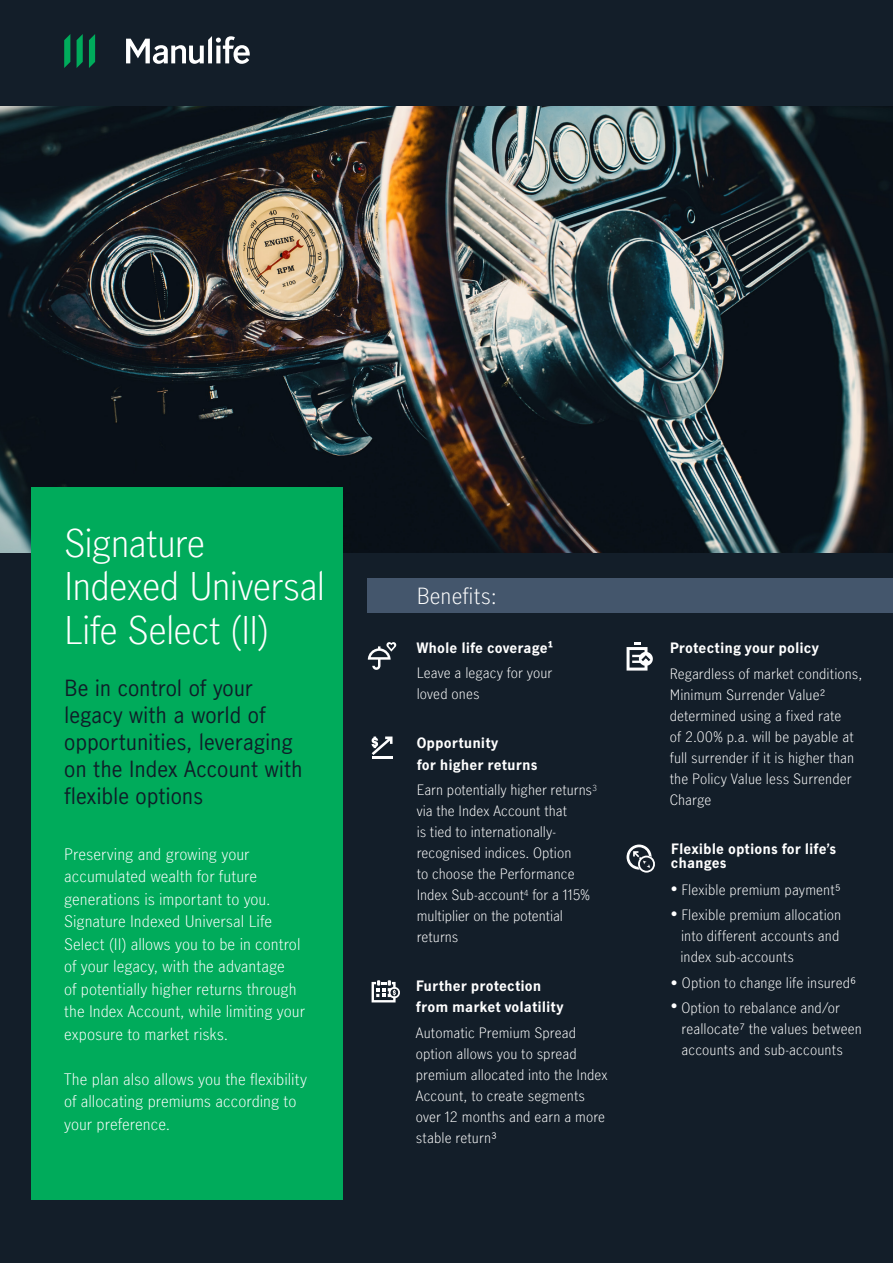
<style>
.page{position:relative;width:893px;height:1263px;background:#131e29}
.page>*{position:absolute;margin:0;border:0;box-sizing:border-box;transform-origin:0 0}
.t1{font:300 36px/43.2px "Manulife JH Sans";letter-spacing:-.02em;color:#fff}
.t2{font:21px/27px "Manulife JH Sans";color:#0f1e28}
.t3{font:300 21px "Manulife JH Sans";letter-spacing:.005em;color:#fff}
.t4{font:300 15px/22.5px "Manulife JH Sans";letter-spacing:.005em;color:#fff}
.t5{font:300 13.5px/21px "Manulife JH Sans";letter-spacing:.005em;color:#fff}
.t6{font:700 13.5px/14.2px "Manulife JH Sans";letter-spacing:.005em;color:#fff}
</style>
<div class="page">
<svg style="left:126px;top:36px;width:124px;height:28px"></svg>
<svg style="left:89px;top:34px;width:6px;height:34px"></svg>
<svg style="left:77px;top:34px;width:6px;height:34px"></svg>
<svg style="left:64px;top:34px;width:6px;height:34px"></svg>
<img style="left:0;top:106px;width:893px;height:447px">
<div style="left:31px;top:487px;width:312px;height:712px;background:#00ab5b"></div>
<div style="left:368px;top:578px;width:525px;height:34px;background:#44566c"></div>
<svg style="left:627px;top:844px;width:28px;height:29px"></svg>
<hr style="left:372px;top:756px;width:20px;height:3px;background:#fff">
<svg style="left:371px;top:736px;width:21px;height:19px"></svg>
<svg style="left:372px;top:980px;width:28px;height:22px"></svg>
<svg style="left:627px;top:642px;width:26px;height:28px"></svg>
<svg style="left:368px;top:642px;width:29px;height:28px"></svg>
<h1 class="t1" style="left:64px;top:520px;width:263px">Signature<br>Indexed Universal<br>Life Select (II)</h1>
<h2 class="t2" style="left:64px;top:673px;width:240px">Be in control of your legacy with a world of opportunities, leveraging on the Index Account with flexible options</h2>
<p class="t4" style="left:64px;top:842px;width:242px">Preserving and growing your accumulated wealth for future generations is important to you.<br>Signature Indexed Universal Life Select (II) allows you to be in control of your legacy, with the advantage<br>of potentially higher returns through the Index Account, while limiting your exposure to market risks.</p>
<p class="t4" style="left:64px;top:1067px;width:244px">The plan also allows you the flexibility of allocating premiums according to your preference.</p>
<h2 class="t3" style="left:417px;top:581px;width:81px">Benefits:</h2>
<p class="t6" style="left:417px;top:640px;width:138px">Whole life coverage¹</p>
<p class="t5" style="left:417px;top:662px;width:137px">Leave a legacy for your loved ones</p>
<p class="t6" style="left:417px;top:731px;width:122px;line-height:22.5px">Opportunity<br>for higher returns</p>
<p class="t5" style="left:417px;top:779px;width:182px">Earn potentially higher returns<sup>3 </sup>via the Index Account that<br>is tied to internationally&shy;recognised indices. Option<br>to choose the Performance<br>Index Sub-account<sup>4</sup> for a 115% multiplier on the potential returns</p>
<p class="t6" style="left:416px;top:975px;width:149px;line-height:21px">Further protection from market volatility</p>
<p class="t5" style="left:416px;top:1021px;width:193px">Automatic Premium Spread option allows you to spread premium allocated into the Index<br>Account, to create segments over 12 months and earn a more stable return3</p>
<p class="t6" style="left:670px;top:640px;width:151px">Protecting your policy</p>
<p class="t5" style="left:670px;top:662px;width:194px">Regardless of market conditions,<br>Minimum Surrender Value2 determined using a fixed rate<br>of 2.00% p.a. will be payable at full surrender if it is higher than the Policy Value less Surrender<br>Charge</p>
<p class="t6" style="left:671px;top:841px;width:167px">Flexible options for life’s changes</p>
<p class="t5" style="left:671px;top:879px;width:171px">• Flexible premium payment5</p>
<p class="t5" style="left:680px;top:904px;width:162px;text-indent:-10px">• Flexible premium allocation into different accounts and index sub-accounts</p>
<p class="t5" style="left:671px;top:971px;width:187px">• Option to change life insured6</p>
<p class="t5" style="left:681px;top:997px;width:182px;text-indent:-11px">• Option to rebalance and/or reallocate7 the values between accounts and sub-accounts</p>
</div>
